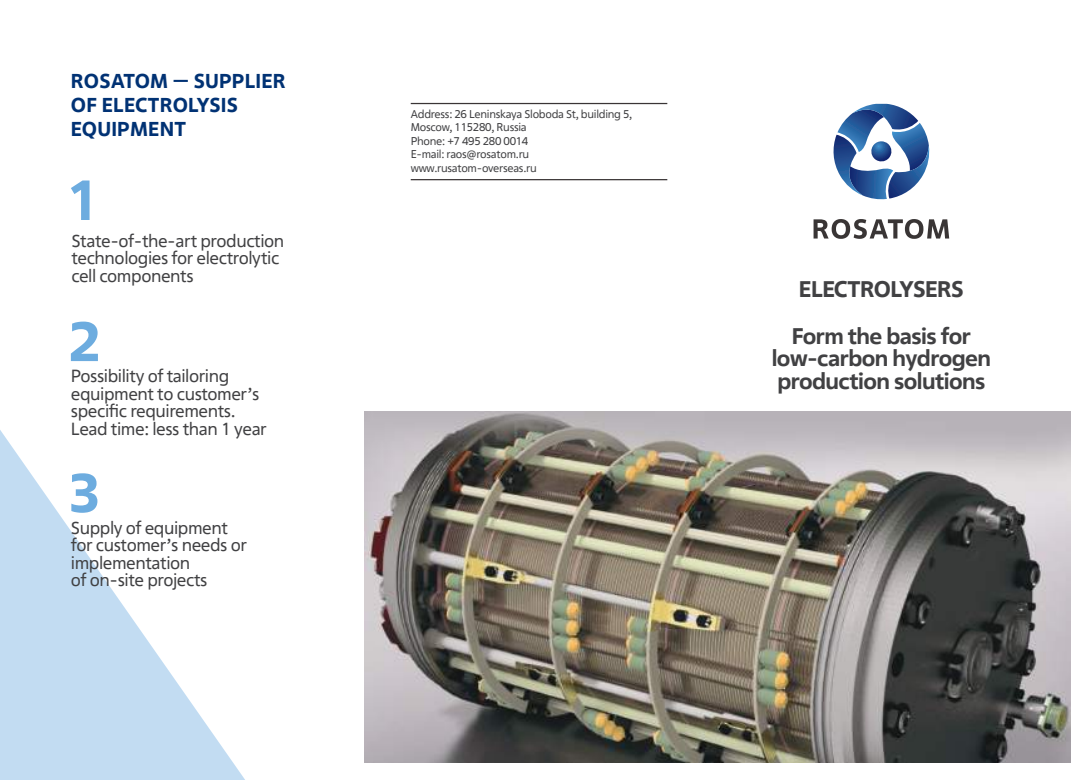
<style>
.page{position:relative;width:1088px;height:780px;background:#fff}
.page>*{position:absolute;margin:0;border:0;box-sizing:border-box;transform-origin:0 0}
.t1{font:700 22.5px/46.8px "Rosatom";letter-spacing:-.025em;color:#414143;text-align:center}
.t2{font:700 20px/24px "Rosatom";letter-spacing:.01em;color:#013274}
.t3{font:17.5px/17.5px "Rosatom";letter-spacing:-.025em;color:#414143}
.t4{font:11.25px/13.5px "Rosatom";letter-spacing:-.025em;color:#414143}
</style>
<div class="page">
<hr style="left:411px;top:103px;width:256px;height:1px;background:#3a3536">
<hr style="left:411px;top:179px;width:256px;height:1px;background:#3a3536">
<svg style="left:833px;top:104px;width:97px;height:96px"></svg>
<svg style="left:813px;top:219px;width:136px;height:20px"></svg>
<img style="left:365px;top:411px;width:705px;height:351px">
<svg style="left:0;top:180px;width:245px;height:600px"></svg>
<svg style="left:71px;top:321px;width:27px;height:40px"></svg>
<p class="t2" style="left:71px;top:68px;width:217px">ROSATOM — SUPPLIER<br>OF ELECTROLYSIS<br>EQUIPMENT</p>
<p class="t3" style="left:71px;top:232px;width:215px">State-of-the-art production technologies for electrolytic cell components</p>
<p class="t3" style="left:71px;top:367px;width:197px">Possibility of tailoring equipment to customer’s specific requirements.<br>Lead time: less than 1 year</p>
<p class="t3" style="left:71px;top:518px;width:178px">Supply of equipment for customer’s needs or implementation<br>of on-site projects</p>
<p class="t4" style="left:411px;top:107px;width:223px">Address: 26 Leninskaya Sloboda St, building 5,<br>Moscow, 115280, Russia<br>Phone: +7 495 280 0014<br>E-mail: raos@rosatom.ru www.rusatom-overseas.ru</p>
<p class="t1" style="left:792px;top:265px;width:181px">ELECTROLYSERS<br>Form the basis for</p>
<p class="t1" style="left:772px;top:346px;width:221px;line-height:22.5px;text-align:left">low-carbon hydrogen production solutions</p>
</div>
